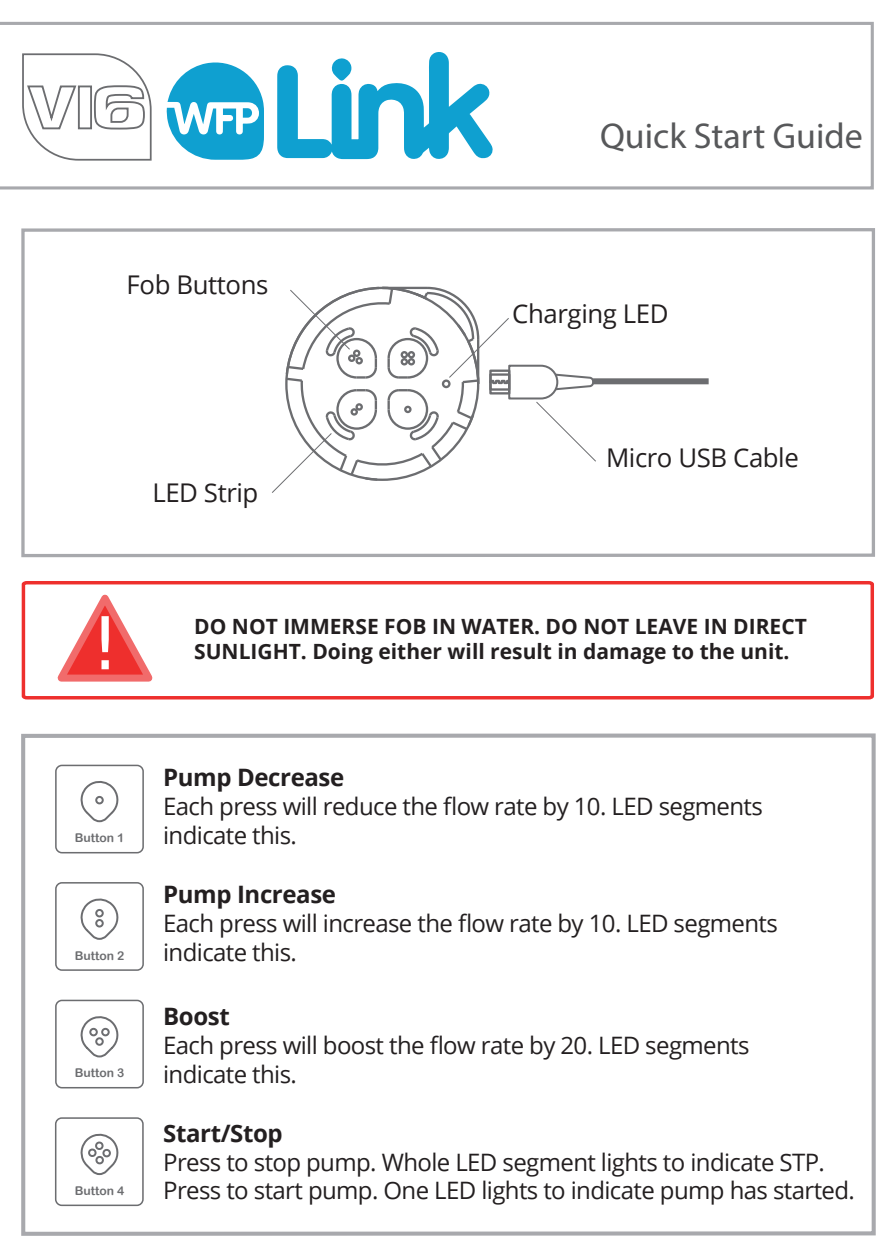
<style>
.page{position:relative;width:893px;height:1259px;background:#fff}
.page>*{position:absolute;margin:0;border:0;box-sizing:border-box;transform-origin:0 0}
.t1{font:36px "Myriad Pro";color:#57585a}
.t2{font:25.8px "Open Sans";letter-spacing:-.015em;color:#231f20}
.t3{font:24px/28.8px "Open Sans";letter-spacing:-.025em;color:#231f20}
.t4{font:700 24px "Open Sans";letter-spacing:-.015em;color:#231f20}
.t5{font:700 21px/25.2px "Open Sans";color:#231f20}
.t6{font:12px "Arial Rounded MT Bold";color:#6c6d70}
</style>
<div class="page">
<div style="left:0;top:22px;width:874px;height:167px;border:3px solid #a8a9ad"></div>
<div style="left:593px;top:378px;width:116px;height:6px;background:#6c6d70"></div>
<svg style="left:272px;top:286px;width:325px;height:207px"></svg>
<div style="left:21px;top:228px;width:854px;height:329px;border:3px solid #a8a9ad"></div>
<svg style="left:277px;top:52px;width:216px;height:107px"></svg>
<svg style="left:167px;top:62px;width:97px;height:98px"></svg>
<svg style="left:22px;top:53px;width:130px;height:108px"></svg>
<svg style="left:21px;top:581px;width:853px;height:119px"></svg>
<svg style="left:54px;top:581px;width:102px;height:119px"></svg>
<div style="left:21px;top:733px;width:855px;height:502px;border:4px solid #a8a9ad"></div>
<div style="left:55px;top:764px;width:89px;height:89px;border:2px solid #6c6d70;border-radius:6px"></div>
<svg style="left:80px;top:766px;width:39px;height:57px"></svg>
<div style="left:95px;top:796px;width:9px;height:8px;border:2px solid #6c6d70;border-radius:50%"></div>
<svg style="left:80px;top:898px;width:39px;height:42px"></svg>
<div style="left:95px;top:909px;width:9px;height:8px;border:2px solid #6c6d70;border-radius:50%"></div>
<div style="left:95px;top:919px;width:9px;height:8px;border:2px solid #6c6d70;border-radius:50%"></div>
<div style="left:55px;top:882px;width:89px;height:89px;border:2px solid #6c6d70;border-radius:6px"></div>
<svg style="left:80px;top:1016px;width:39px;height:42px"></svg>
<div style="left:89px;top:1028px;width:9px;height:8px;border:2px solid #6c6d70;border-radius:50%"></div>
<div style="left:101px;top:1028px;width:9px;height:8px;border:2px solid #6c6d70;border-radius:50%"></div>
<div style="left:95px;top:1037px;width:9px;height:8px;border:2px solid #6c6d70;border-radius:50%"></div>
<div style="left:55px;top:999px;width:89px;height:89px;border:2px solid #6c6d70;border-radius:6px"></div>
<svg style="left:80px;top:1133px;width:39px;height:43px"></svg>
<div style="left:55px;top:1117px;width:89px;height:89px;border:2px solid #6c6d70;border-radius:6px"></div>
<p class="t2" style="left:127px;top:267px;width:143px">Fob Buttons</p>
<p class="t2" style="left:152px;top:475px;width:108px">LED Strip</p>
<h1 class="t1" style="left:600px;top:114px;width:264px">Quick Start Guide</h1>
<p class="t2" style="left:512px;top:296px;width:158px">Charging LED</p>
<p class="t2" style="left:606px;top:440px;width:194px">Micro USB Cable</p>
<p class="t5" style="left:194px;top:613px;width:614px">DO NOT IMMERSE FOB IN WATER. DO NOT LEAVE IN DIRECT<br>SUNLIGHT. Doing either will result in damage to the unit.</p>
<p class="t6" style="left:75px;top:830px;width:51px">Button 1</p>
<p class="t6" style="left:75px;top:948px;width:51px">Button 2</p>
<p class="t6" style="left:75px;top:1065px;width:51px">Button 3</p>
<p class="t6" style="left:75px;top:1183px;width:51px">Button 4</p>
<p class="t4" style="left:163px;top:760px;width:183px">Pump Decrease</p>
<p class="t3" style="left:163px;top:791px;width:601px">Each press will reduce the flow rate by 10. LED segments indicate this.</p>
<p class="t4" style="left:163px;top:877px;width:174px">Pump Increase</p>
<p class="t3" style="left:163px;top:908px;width:616px">Each press will increase the flow rate by 10. LED segments indicate this.</p>
<p class="t4" style="left:163px;top:999px;width:68px">Boost</p>
<p class="t3" style="left:163px;top:1030px;width:588px">Each press will boost the flow rate by 20. LED segments indicate this.</p>
<p class="t4" style="left:163px;top:1116px;width:121px">Start/Stop</p>
<p class="t3" style="left:163px;top:1147px;width:693px">Press to stop pump. Whole LED segment lights to indicate STP.<br>Press to start pump. One LED lights to indicate pump has started.</p>
</div>
